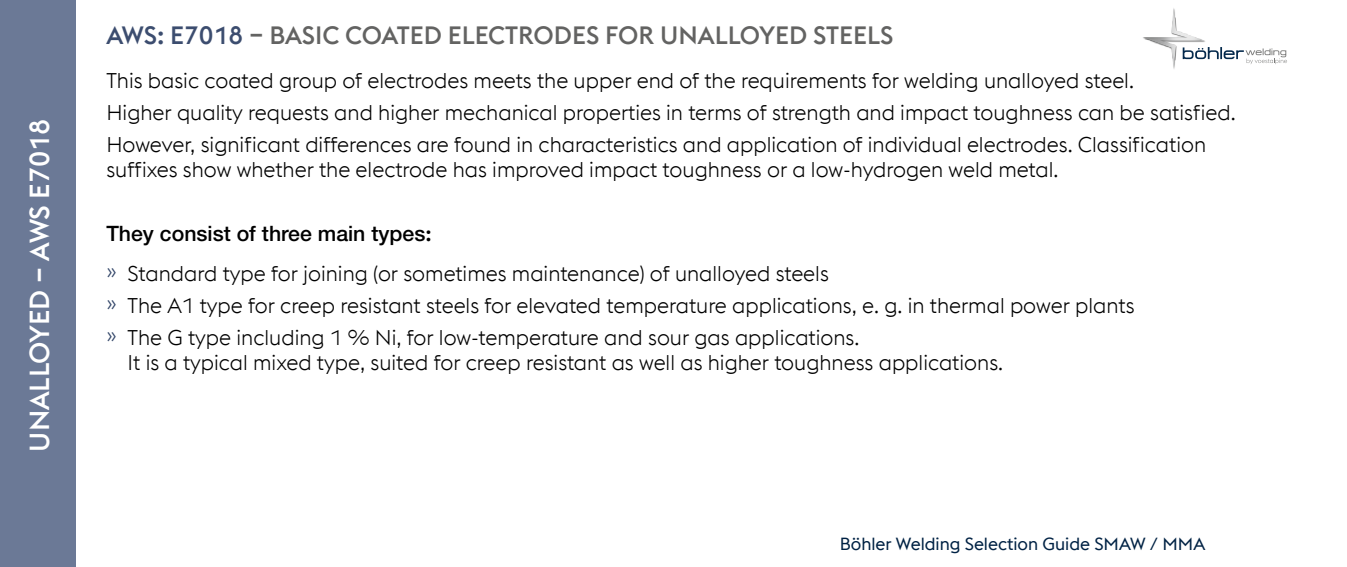
<style>
.page{position:relative;width:1347px;height:567px;background:#fff}
.page>*{position:absolute;margin:0;border:0;box-sizing:border-box;transform-origin:0 0}
.t1{font:500 27.5px "voestalpine";color:#fff}
.t2{font:500 25px "voestalpine";color:#636362}
.t3{font:300 21.25px/32px "voestalpine";color:#000}
.t4{font:500 21.25px "Helvetica Neue LT Pro";color:#000}
.t5{font:17.5px "voestalpine";color:#024}
.s1{color:#3c4d6f}
.s2{font-family:"voestalpine"}
.s3{color:#324568}
</style>
<div class="page">
<div style="left:0;top:0;width:76px;height:567px;background:#6b7996"></div>
<img style="left:1143px;top:8px;width:62px;height:61px">
<svg style="left:1182px;top:47px;width:105px;height:17px"></svg>
<p class="t1" style="left:23px;top:451px;width:335px;rotate:-90deg">Unalloyed – AWS E7018</p>
<p class="t2" style="left:106px;top:20px;width:445px"><span class="s1">AWS: E7018</span> – BASIC COATED ELECTRODE</p>
<p class="t2" style="left:586px;top:20px;width:109px">S FOR UNALLOYED</p>
<p class="t2" style="left:813px;top:20px;width:82px">STEELS</p>
<p class="t3" style="left:106px;top:65px;width:1130px">This basic coated group of electrodes meets the upper end of the requirements for welding unalloyed steel.<br>Higher quality requests and higher mechanical properties in terms of strength and impact toughness can be satisfied.<br>However, significant differences are found in characteristics and application of individual electrodes. Classification</p>
<p class="t3" style="left:106px;top:154px;width:953px">suffixes show whether the electrode has improved impact toughness or a low-hydrogen weld metal.</p>
<p class="t4" style="left:106px;top:221px;width:327px">They consist of three main types<span class="s2">:</span></p>
<p class="t3" style="left:106px;top:257px;width:1029px"><span class="s3">»</span> Standard type for joining (or sometimes maintenance) of unalloyed steels<br><span class="s3">»</span> The A1 type for creep resistant steels for elevated temperature applications, e. g. in thermal power plants <span class="s3">»</span> The G type including 1 % Ni, for low-temperature and sour gas applications.</p>
<p class="t3" style="left:128px;top:346px;width:877px">It is a typical mixed type, suited for creep resistant as well as higher toughness applications.</p>
<p class="t5" style="left:839px;top:534px;width:367px">Böhler Welding Selection Guide SMAW / MMA</p>
</div>
